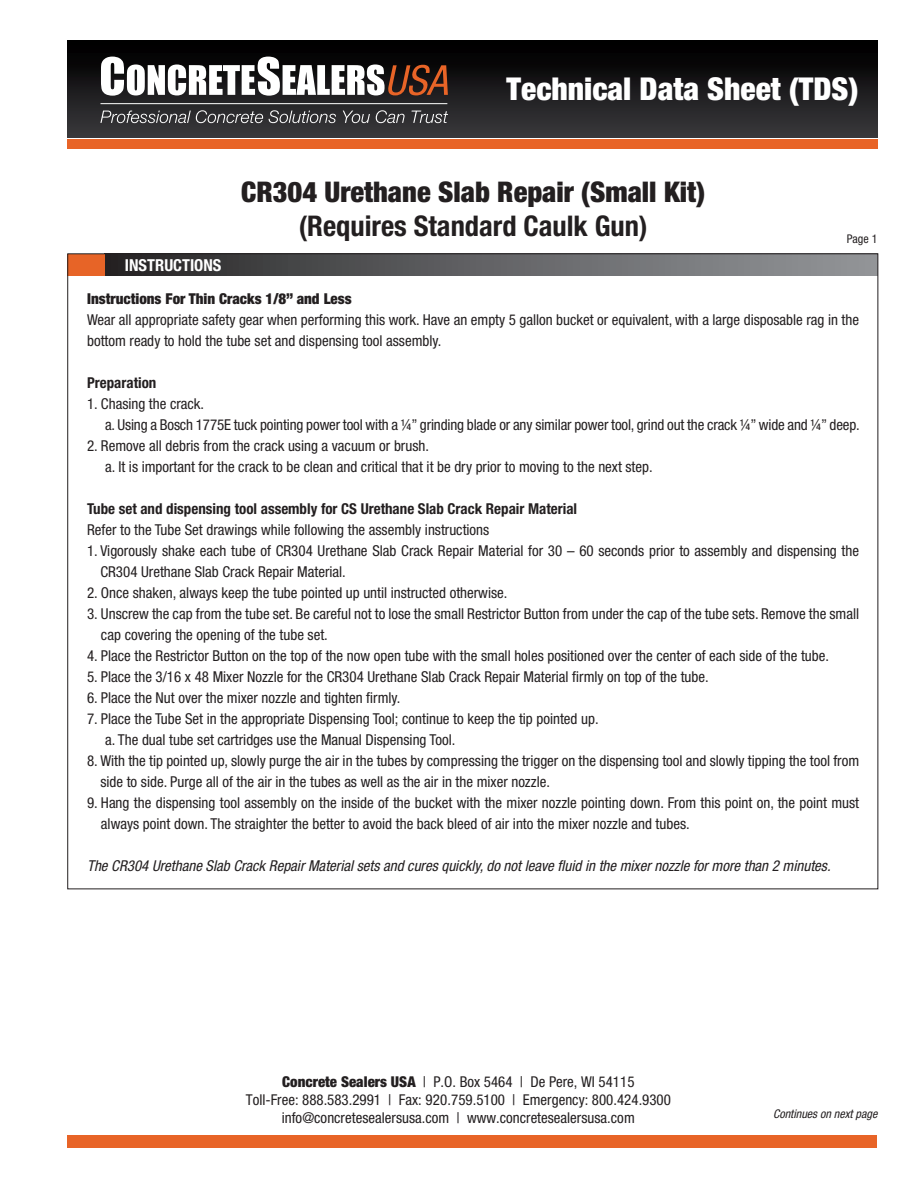
<style>
.page{position:relative;width:918px;height:1188px;background:#fff}
.page>*{position:absolute;margin:0;border:0;box-sizing:border-box;transform-origin:0 0}
.t1{font:900 condensed 31.5px "Helvetica Neue LT Std";color:#fff}
.t2{font:900 condensed 28.5px "Helvetica Neue LT Std";color:#231f20}
.t3{font:700 condensed 28.5px "Helvetica Neue LT Std";color:#231f20}
.t4{font:700 condensed 16.5px "Helvetica Neue LT Std";color:#fff}
.t5{font:condensed 15px/21px "Helvetica Neue LT Std";color:#231f20}
.t6{font:italic condensed 15px "Helvetica Neue LT Std";color:#231f20}
.t7{font:700 condensed 15px "Helvetica Neue LT Std";color:#231f20}
.t8{font:900 condensed 15px "Helvetica Neue LT Std";color:#231f20}
.t9{font:italic condensed 12px "Helvetica Neue LT Std";color:#231f20}
.t10{font:condensed 12px "Helvetica Neue LT Std";color:#231f20}
.s1{font-weight:900}
</style>
<div class="page">
<div style="left:67px;top:1135px;width:810px;height:12px;background:#e86427"></div>
<svg style="left:67px;top:137px;width:810px;height:3px"></svg>
<div style="left:67px;top:40px;width:810px;height:97px;background:linear-gradient(to bottom,#000,#3b3a3d)"></div>
<svg style="left:101px;top:57px;width:347px;height:39px"></svg>
<svg style="left:100px;top:110px;width:236px;height:13px;background:#59595b"></svg>
<svg style="left:343px;top:111px;width:27px;height:12px"></svg>
<svg style="left:376px;top:110px;width:29px;height:13px"></svg>
<svg style="left:411px;top:111px;width:37px;height:12px"></svg>
<hr style="left:101px;top:103px;width:346px;height:1px;background:#fff">
<div style="left:67px;top:140px;width:810px;height:9px;background:#e86427"></div>
<div style="left:105px;top:254px;width:773px;height:22px;background:linear-gradient(to right,#292728,#979a9d)"></div>
<div style="left:68px;top:254px;width:37px;height:22px;background:#e76427"></div>
<h1 class="t1" style="left:507px;top:70px;width:353px">Technical Data Sheet (TDS)</h1>
<p class="t2" style="left:241px;top:174px;width:466px">CR304 Urethane Slab Repair (Small Kit)</p>
<p class="t3" style="left:299px;top:208px;width:350px">(Requires Standard Caulk Gun)</p>
<p class="t10" style="left:847px;top:231px;width:32px">Page 1</p>
<p class="t4" style="left:125px;top:255px;width:98px">INSTRUCTIONS</p>
<p class="t8" style="left:87px;top:290px;width:266px">Instructions For Thin Cracks 1/8” and Less</p>
<p class="t5" style="left:87px;top:309px;width:773px">Wear all appropriate safety gear when performing this work. Have an empty 5 gallon bucket or equivalent, with a large disposable rag in the bottom ready to hold the tube set and dispensing tool assembly.</p>
<p class="t7" style="left:87px;top:374px;width:71px">Preparation</p>
<p class="t5" style="left:87px;top:393px;width:119px">1. Chasing the crack.</p>
<p class="t5" style="left:105px;top:414px;width:756px">a. Using a Bosch 1775E tuck pointing power tool with a ¼” grinding blade or any similar power tool, grind out the crack ¼” wide and ¼” deep.</p>
<p class="t5" style="left:87px;top:435px;width:343px">2. Remove all debris from the crack using a vacuum or brush.</p>
<p class="t5" style="left:105px;top:456px;width:549px">a. It is important for the crack to be clean and critical that it be dry prior to moving to the next step.</p>
<p class="t7" style="left:87px;top:500px;width:492px">Tube set and dispensing tool assembly for CS Urethane Slab Crack Repair Material</p>
<p class="t5" style="left:87px;top:519px;width:404px">Refer to the Tube Set drawings while following the assembly instructions</p>
<p class="t5" style="left:100px;top:540px;width:760px;text-indent:-13px">1. Vigorously shake each tube of CR304 Urethane Slab Crack Repair Material for 30 – 60 seconds prior to assembly and dispensing the<br>CR304 Urethane Slab Crack Repair Material.</p>
<p class="t5" style="left:87px;top:582px;width:422px">2. Once shaken, always keep the tube pointed up until instructed otherwise.</p>
<p class="t5" style="left:101px;top:603px;width:760px;text-indent:-14px">3. Unscrew the cap from the tube set. Be careful not to lose the small Restrictor Button from under the cap of the tube sets. Remove the small cap covering the opening of the tube set.</p>
<p class="t5" style="left:87px;top:645px;width:743px">4. Place the Restrictor Button on the top of the now open tube with the small holes positioned over the center of each side of the tube.</p>
<p class="t5" style="left:87px;top:666px;width:623px">5. Place the 3/16 x 48 Mixer Nozzle for the CR304 Urethane Slab Crack Repair Material firmly on top of the tube.</p>
<p class="t5" style="left:87px;top:687px;width:315px">6. Place the Nut over the mixer nozzle and tighten firmly.</p>
<p class="t5" style="left:87px;top:708px;width:513px">7. Place the Tube Set in the appropriate Dispensing Tool; continue to keep the tip pointed up.</p>
<p class="t5" style="left:105px;top:729px;width:352px">a. The dual tube set cartridges use the Manual Dispensing Tool.</p>
<p class="t5" style="left:100px;top:750px;width:760px;text-indent:-13px">8. With the tip pointed up, slowly purge the air in the tubes by compressing the trigger on the dispensing tool and slowly tipping the tool from side to side. Purge all of the air in the tubes as well as the air in the mixer nozzle.</p>
<p class="t5" style="left:101px;top:792px;width:760px;text-indent:-14px">9. Hang the dispensing tool assembly on the inside of the bucket with the mixer nozzle pointing down. From this point on, the point must always point down. The straighter the better to avoid the back bleed of air into the mixer nozzle and tubes.</p>
<p class="t6" style="left:87px;top:857px;width:745px">The CR304 Urethane Slab Crack Repair Material sets and cures quickly, do not leave fluid in the mixer nozzle for more than 2 minutes.</p>
<p class="t5" style="left:246px;top:1072px;width:427px;line-height:18px;text-align:center"><span class="s1">Concrete Sealers USA</span> | P.O. Box 5464 | De Pere, WI 54115<br>Toll-Free: 888.583.2991 | Fax: 920.759.5100 | Emergency: 800.424.9300 info@concretesealersusa.com | www.concretesealersusa.com</p>
<p class="t9" style="left:773px;top:1107px;width:106px">Continues on next page</p>
</div>
